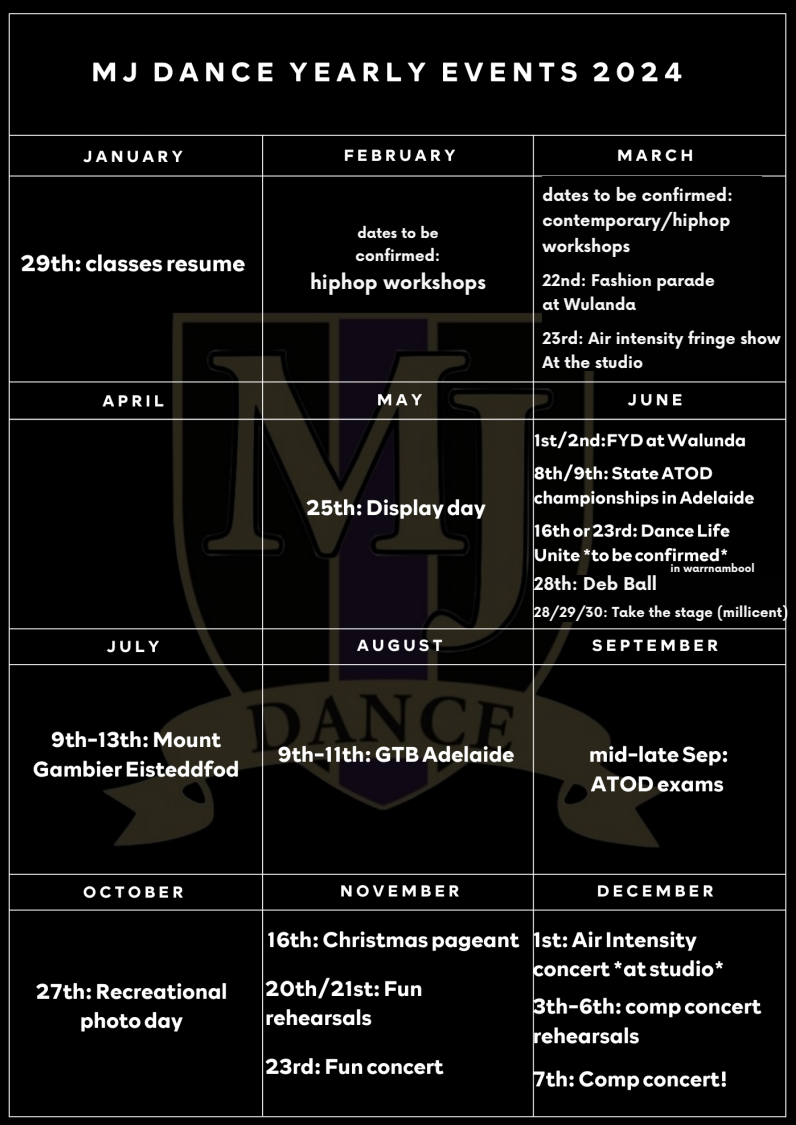
<style>
.page{position:relative;width:796px;height:1125px;background:#fff}
.page>*{position:absolute;margin:0;border:0;box-sizing:border-box;transform-origin:0 0}
.t1{font:700 19.35px "Now";color:#f5f5f5}
.t2{font:700 17.25px "Now";color:#f5f5f5}
.t3{font:700 16.5px "Now";color:#f5f5f5}
.t4{font:700 15.75px "Now";color:#f5f5f5}
.t5{font:700 15.38px "Now";color:#f5f5f5}
.t6{font:700 14.17px "Now";color:#f5f5f5}
.t7{font:700 13.5px "Now";color:#f5f5f5}
.t8{font:700 10.5px "Now";color:#f5f5f5}
</style>
<div class="page">
<img style="left:0;top:0;width:795px;height:1125px">
<div style="left:542px;top:177px;width:219px;height:194px;background:#010101"></div>
<div style="left:534px;top:575px;width:248px;height:46px;background:#010101"></div>
<p class="t6" style="left:357px;top:225px;width:83px">dates to be</p>
<p class="t5" style="left:355px;top:247px;width:86px">confirmed:</p>
<p class="t1" style="left:310px;top:271px;width:177px">hiphop workshops</p>
<p class="t3" style="left:542px;top:186px;width:192px">dates to be confirmed:</p>
<p class="t3" style="left:542px;top:212px;width:189px">contemporary/hiphop</p>
<p class="t3" style="left:542px;top:237px;width:89px">workshops</p>
<p class="t4" style="left:542px;top:271px;width:174px">22nd: Fashion parade</p>
<p class="t4" style="left:542px;top:296px;width:95px">at Wulanda</p>
<p class="t4" style="left:542px;top:329px;width:239px">23rd: Air intensity fringe show</p>
<p class="t4" style="left:542px;top:354px;width:102px">At the studio</p>
<p class="t8" style="left:670px;top:562px;width:86px">in warrnambool</p>
<p class="t2" style="left:534px;top:574px;width:125px">28th: Deb Ball</p>
<p class="t7" style="left:534px;top:605px;width:256px">28/29/30: Take the stage (millicent)</p>
</div>
